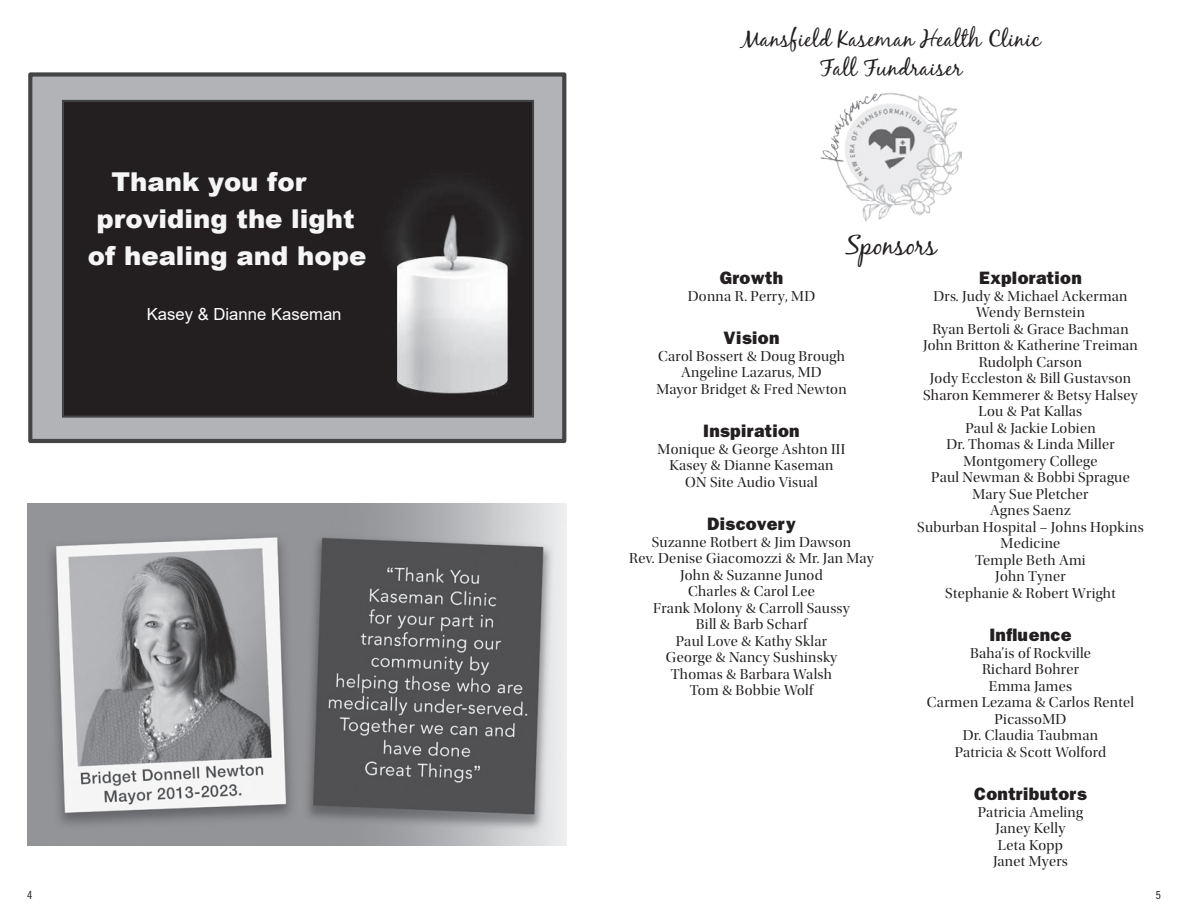
<style>
.page{position:relative;width:1188px;height:918px;background:#fff}
.page>*{position:absolute;margin:0;border:0;box-sizing:border-box;transform-origin:0 0}
.t1{font:27px "Black Jack";color:#231f20}
.t2{font:900 25.95px "Arial";color:#f5f5f6}
.P1{font:22.5px/28.5px "Black Jack";letter-spacing:.02em;color:#231f20;text-align:center}
.Sponsor_Category{font:18px "ITC Franklin Gothic Std Hvy";letter-spacing:.02em;color:#231f20}
.Sponsor_Name{font:18px "ITC Franklin Gothic Std Hvy";letter-spacing:.02em;color:#231f20}
.t3{font:16.65px "Arial";color:#fff}
.Sponsor_Name-2{font:15px/16.5px "Utopia Std Disp";letter-spacing:.02em;color:#231f20;text-align:center}
.t4{font:12px "ITC Franklin Gothic Std Bk Cp";color:#231f20}
</style>
<div class="page">
<img style="left:821px;top:93px;width:140px;height:129px">
<div style="left:30px;top:74px;width:534px;height:367px;background:#b2b3b7"></div>
<div style="left:28px;top:72px;width:538px;height:371px;border:4px solid #434445"></div>
<div style="left:63px;top:101px;width:470px;height:316px;background:#231f20"></div>
<div style="left:62px;top:100px;width:472px;height:318px;border:2px solid #434445"></div>
<img style="left:394px;top:185px;width:118px;height:209px">
<img style="left:27px;top:503px;width:540px;height:342px">
<p class="t2" style="left:111px;top:163px;width:196px">Thank you for</p>
<p class="t2" style="left:97px;top:200px;width:260px">providing the light</p>
<p class="t2" style="left:88px;top:236px;width:280px">of healing and hope</p>
<p class="t3" style="left:147px;top:302px;width:196px">Kasey &amp; Dianne Kaseman</p>
<p class="P1" style="left:741px;top:24px;width:301px">Mansfield Kaseman Health Clinic<br>Fall Fundraiser</p>
<h1 class="t1" style="left:845px;top:229px;width:93px">Sponsors</h1>
<p class="Sponsor_Category" style="left:720px;top:267px;width:65px">Growth</p>
<p class="Sponsor_Name-2" style="left:688px;top:288px;width:129px">Donna R. Perry, MD</p>
<p class="Sponsor_Category" style="left:724px;top:327px;width:57px">Vision</p>
<p class="Sponsor_Name-2" style="left:658px;top:348px;width:188px">Carol Bossert &amp; Doug Brough</p>
<p class="Sponsor_Name-2" style="left:681px;top:364px;width:142px">Angeline Lazarus, MD</p>
<p class="Sponsor_Name-2" style="left:656px;top:381px;width:192px">Mayor Bridget &amp; Fred Newton</p>
<p class="Sponsor_Category" style="left:703px;top:420px;width:98px">Inspiration</p>
<p class="Sponsor_Name-2" style="left:658px;top:441px;width:189px">Monique &amp; George Ashton III</p>
<p class="Sponsor_Name-2" style="left:669px;top:457px;width:166px">Kasey &amp; Dianne Kaseman</p>
<p class="Sponsor_Name-2" style="left:685px;top:474px;width:134px">ON Site Audio Visual</p>
<p class="Sponsor_Category" style="left:707px;top:513px;width:90px">Discovery</p>
<p class="Sponsor_Name-2" style="left:652px;top:534px;width:201px">Suzanne Rotbert &amp; Jim Dawson</p>
<p class="Sponsor_Name-2" style="left:629px;top:550px;width:246px">Rev. Denise Giacomozzi &amp; Mr. Jan May</p>
<p class="Sponsor_Name-2" style="left:680px;top:567px;width:144px">John &amp; Suzanne Junod</p>
<p class="Sponsor_Name-2" style="left:688px;top:583px;width:128px">Charles &amp; Carol Lee</p>
<p class="Sponsor_Name-2" style="left:653px;top:600px;width:198px">Frank Molony &amp; Carroll Saussy</p>
<p class="Sponsor_Name-2" style="left:696px;top:616px;width:113px">Bill &amp; Barb Scharf</p>
<p class="Sponsor_Name-2" style="left:676px;top:633px;width:153px">Paul Love &amp; Kathy Sklar</p>
<p class="Sponsor_Name-2" style="left:666px;top:649px;width:173px">George &amp; Nancy Sushinsky</p>
<p class="Sponsor_Name-2" style="left:671px;top:666px;width:163px">Thomas &amp; Barbara Walsh</p>
<p class="Sponsor_Name-2" style="left:690px;top:682px;width:125px">Tom &amp; Bobbie Wolf</p>
<p class="Sponsor_Name" style="left:979px;top:267px;width:104px">Exploration</p>
<p class="Sponsor_Name-2" style="left:933px;top:288px;width:196px">Drs. Judy &amp; Michael Ackerman</p>
<p class="Sponsor_Name-2" style="left:976px;top:304px;width:110px">Wendy Bernstein</p>
<p class="Sponsor_Name-2" style="left:932px;top:321px;width:198px">Ryan Bertoli &amp; Grace Bachman</p>
<p class="Sponsor_Name-2" style="left:923px;top:337px;width:216px">John Britton &amp; Katherine Treiman</p>
<p class="Sponsor_Name-2" style="left:979px;top:354px;width:105px">Rudolph Carson</p>
<p class="Sponsor_Name-2" style="left:930px;top:370px;width:203px">Jody Eccleston &amp; Bill Gustavson</p>
<p class="Sponsor_Name-2" style="left:923px;top:387px;width:216px">Sharon Kemmerer &amp; Betsy Halsey</p>
<p class="Sponsor_Name-2" style="left:979px;top:403px;width:105px">Lou &amp; Pat Kallas</p>
<p class="Sponsor_Name-2" style="left:965px;top:420px;width:132px">Paul &amp; Jackie Lobien</p>
<p class="Sponsor_Name-2" style="left:946px;top:436px;width:170px">Dr. Thomas &amp; Linda Miller</p>
<p class="Sponsor_Name-2" style="left:963px;top:453px;width:136px">Montgomery College</p>
<p class="Sponsor_Name-2" style="left:931px;top:469px;width:200px">Paul Newman &amp; Bobbi Sprague</p>
<p class="Sponsor_Name-2" style="left:973px;top:486px;width:117px">Mary Sue Pletcher</p>
<p class="Sponsor_Name-2" style="left:990px;top:502px;width:82px">Agnes Saenz</p>
<p class="Sponsor_Name-2" style="left:917px;top:519px;width:228px">Suburban Hospital – Johns Hopkins<br>Medicine</p>
<p class="Sponsor_Name-2" style="left:975px;top:552px;width:112px">Temple Beth Ami</p>
<p class="Sponsor_Name-2" style="left:995px;top:568px;width:72px">John Tyner</p>
<p class="Sponsor_Name-2" style="left:945px;top:585px;width:172px">Stephanie &amp; Robert Wright</p>
<p class="Sponsor_Category" style="left:989px;top:624px;width:84px">Influence</p>
<p class="Sponsor_Name-2" style="left:970px;top:645px;width:122px">Baha’is of Rockville</p>
<p class="Sponsor_Name-2" style="left:982px;top:661px;width:98px">Richard Bohrer</p>
<p class="Sponsor_Name-2" style="left:989px;top:678px;width:85px">Emma James</p>
<p class="Sponsor_Name-2" style="left:927px;top:694px;width:209px">Carmen Lezama &amp; Carlos Rentel</p>
<p class="Sponsor_Name-2" style="left:995px;top:711px;width:73px">PicassoMD</p>
<p class="Sponsor_Name-2" style="left:963px;top:727px;width:137px">Dr. Claudia Taubman</p>
<p class="Sponsor_Name-2" style="left:955px;top:744px;width:153px">Patricia &amp; Scott Wolford</p>
<p class="Sponsor_Category" style="left:974px;top:783px;width:114px">Contributors</p>
<p class="Sponsor_Name-2" style="left:978px;top:804px;width:107px">Patricia Ameling</p>
<p class="Sponsor_Name-2" style="left:996px;top:820px;width:71px">Janey Kelly</p>
<p class="Sponsor_Name-2" style="left:998px;top:837px;width:67px">Leta Kopp</p>
<p class="Sponsor_Name-2" style="left:993px;top:853px;width:76px">Janet Myers</p>
<p class="t4" style="left:27px;top:889px;width:7px">4</p>
<p class="t4" style="left:1156px;top:889px;width:7px">5</p>
</div>
